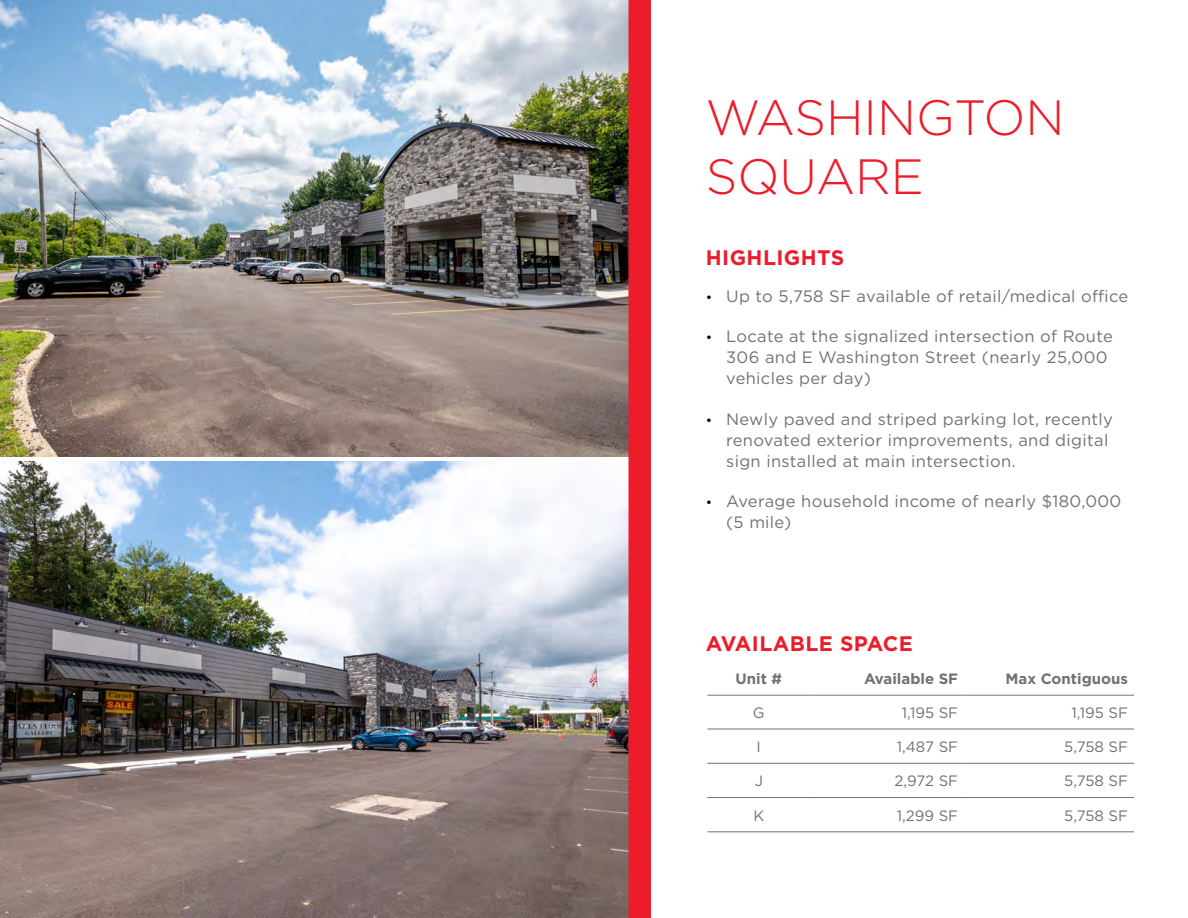
<style>
.page{position:relative;width:1188px;height:918px;background:#fff}
.page>*{position:absolute;margin:0;border:0;box-sizing:border-box;transform-origin:0 0}
.t1{font:300 49.5px/59.4px "Gotham";color:#ed1c2b}
.t2{font:700 21px "Gotham";letter-spacing:.02em;color:#ed1c2b}
.t3{font:16.5px/21px "Gotham";letter-spacing:.02em;color:#707272}
.t4{font:15px "Gotham";color:#707272}
.t5{font:700 15px "Gotham";color:#707272}
.s1{font-size:13.5px;color:#000}
</style>
<div class="page">
<img style="left:0;top:0;width:628px;height:457px">
<img style="left:0;top:461px;width:628px;height:457px">
<div style="left:628px;top:0;width:23px;height:918px;background:#ed1c2b"></div>
<hr style="left:707px;top:695px;width:103px;height:1px;background:#707272">
<hr style="left:810px;top:695px;width:154px;height:1px;background:#707272">
<hr style="left:964px;top:695px;width:170px;height:1px;background:#707272">
<hr style="left:707px;top:729px;width:103px;height:1px;background:#707272">
<hr style="left:810px;top:729px;width:154px;height:1px;background:#707272">
<hr style="left:964px;top:729px;width:170px;height:1px;background:#707272">
<hr style="left:707px;top:763px;width:103px;height:1px;background:#707272">
<hr style="left:810px;top:763px;width:154px;height:1px;background:#707272">
<hr style="left:964px;top:763px;width:170px;height:1px;background:#707272">
<hr style="left:707px;top:797px;width:103px;height:1px;background:#707272">
<hr style="left:810px;top:797px;width:154px;height:1px;background:#707272">
<hr style="left:964px;top:797px;width:170px;height:1px;background:#707272">
<hr style="left:707px;top:832px;width:103px;height:1px;background:#707272">
<hr style="left:810px;top:832px;width:154px;height:1px;background:#707272">
<hr style="left:964px;top:832px;width:170px;height:1px;background:#707272">
<h1 class="t1" style="left:706px;top:86px;width:360px">WASHINGTON<br>SQUARE</h1>
<p class="t2" style="left:706px;top:244px;width:140px">HIGHLIGHTS</p>
<p class="t3" style="left:706px;top:285px;width:424px"><span class="s1">•</span> Up to 5,758 SF available of retail/medical office</p>
<p class="t3" style="left:726px;top:325px;width:388px;text-indent:-20px"><span class="s1">•</span> Locate at the signalized intersection of Route<br>306 and E Washington Street (nearly 25,000 vehicles per day)</p>
<p class="t3" style="left:726px;top:408px;width:388px;text-indent:-20px"><span class="s1">•</span> Newly paved and striped parking lot, recently renovated exterior improvements, and digital sign installed at main intersection.</p>
<p class="t3" style="left:726px;top:490px;width:397px;text-indent:-20px"><span class="s1">•</span> Average household income of nearly $180,000 (5 mile)</p>
<p class="t2" style="left:706px;top:629px;width:208px">AVAILABLE SPACE</p>
<p class="t5" style="left:736px;top:669px;width:48px">Unit #</p>
<p class="t5" style="left:864px;top:669px;width:96px">Available SF</p>
<p class="t5" style="left:1006px;top:669px;width:124px">Max Contiguous</p>
<p class="t4" style="left:753px;top:703px;width:13px">G</p>
<p class="t4" style="left:902px;top:703px;width:58px">1,195 SF</p>
<p class="t4" style="left:1072px;top:703px;width:58px">1,195 SF</p>
<p class="t4" style="left:757px;top:737px;width:6px">I</p>
<p class="t4" style="left:897px;top:737px;width:63px">1,487 SF</p>
<p class="t4" style="left:1064px;top:737px;width:65px">5,758 SF</p>
<p class="t4" style="left:755px;top:772px;width:10px">J</p>
<p class="t4" style="left:894px;top:772px;width:65px">2,972 SF</p>
<p class="t4" style="left:1064px;top:772px;width:65px">5,758 SF</p>
<p class="t4" style="left:753px;top:806px;width:12px">K</p>
<p class="t4" style="left:897px;top:806px;width:63px">1,299 SF</p>
<p class="t4" style="left:1064px;top:806px;width:65px">5,758 SF</p>
</div>
